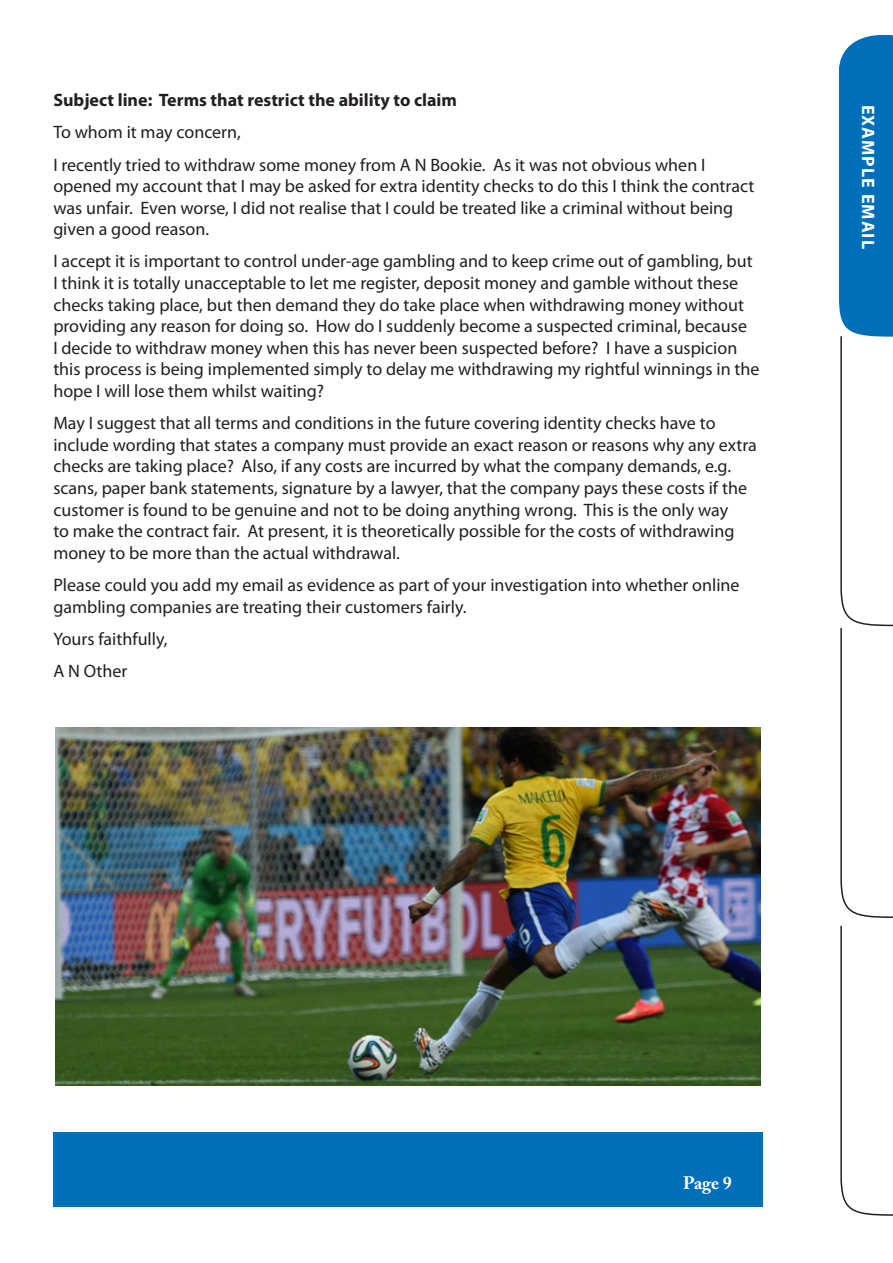
<style>
.page{position:relative;width:893px;height:1263px;background:#fff}
.page>*{position:absolute;margin:0;border:0;box-sizing:border-box;transform-origin:0 0}
.Body_3{font:18px/21.6px "Myriad Pro";color:#231f20}
.Body_3-2{font:700 18px "Myriad Pro";color:#231f20}
.Head_3{font:700 18px "Myriad Pro";letter-spacing:.06em;color:#fff}
.Body{font:700 18px "Adobe Caslon Pro";color:#fff}
</style>
<div class="page">
<svg style="left:839px;top:34px;width:54px;height:1182px"></svg>
<div style="left:53px;top:1132px;width:709px;height:74px;background:#006fba"></div>
<img style="left:56px;top:727px;width:704px;height:359px">
<p class="Body_3-2" style="left:53px;top:89px;width:405px">Subject line: Terms that restrict the ability to claim</p>
<p class="Body_3" style="left:53px;top:121px;width:189px">To whom it may concern,</p>
<p class="Body_3" style="left:53px;top:153px;width:702px">I recently tried to withdraw some money from A N Bookie. As it was not obvious when I opened my account that I may be asked for extra identity checks to do this I think the contract was unfair. Even worse, I did not realise that I could be treated like a criminal without being given a good reason.</p>
<p class="Body_3" style="left:53px;top:250px;width:708px">I accept it is important to control under-age gambling and to keep crime out of gambling, but I think it is totally unacceptable to let me register, deposit money and gamble without these checks taking place, but then demand they do take place when withdrawing money without providing any reason for doing so. How do I suddenly become a suspected criminal, because<br>I decide to withdraw money when this has never been suspected before? I have a suspicion this process is being implemented simply to delay me withdrawing my rightful winnings in the hope I will lose them whilst waiting?</p>
<p class="Body_3" style="left:53px;top:412px;width:705px">May I suggest that all terms and conditions in the future covering identity checks have to include wording that states a company must provide an exact reason or reasons why any extra checks are taking place? Also, if any costs are incurred by what the company demands, e.g. scans, paper bank statements, signature by a lawyer, that the company pays these costs if the customer is found to be genuine and not to be doing anything wrong. This is the only way<br>to make the contract fair. At present, it is theoretically possible for the costs of withdrawing money to be more than the actual withdrawal.</p>
<p class="Body_3" style="left:53px;top:574px;width:688px">Please could you add my email as evidence as part of your investigation into whether online gambling companies are treating their customers fairly.</p>
<p class="Body_3" style="left:53px;top:627px;width:116px">Yours faithfully,</p>
<p class="Body_3" style="left:53px;top:660px;width:76px">A N Other</p>
<p class="Head_3" style="left:880px;top:105px;width:146px;rotate:90deg">EXAMPLE EMAIL</p>
<p class="Body" style="left:683px;top:1172px;width:50px">Page 9</p>
</div>
